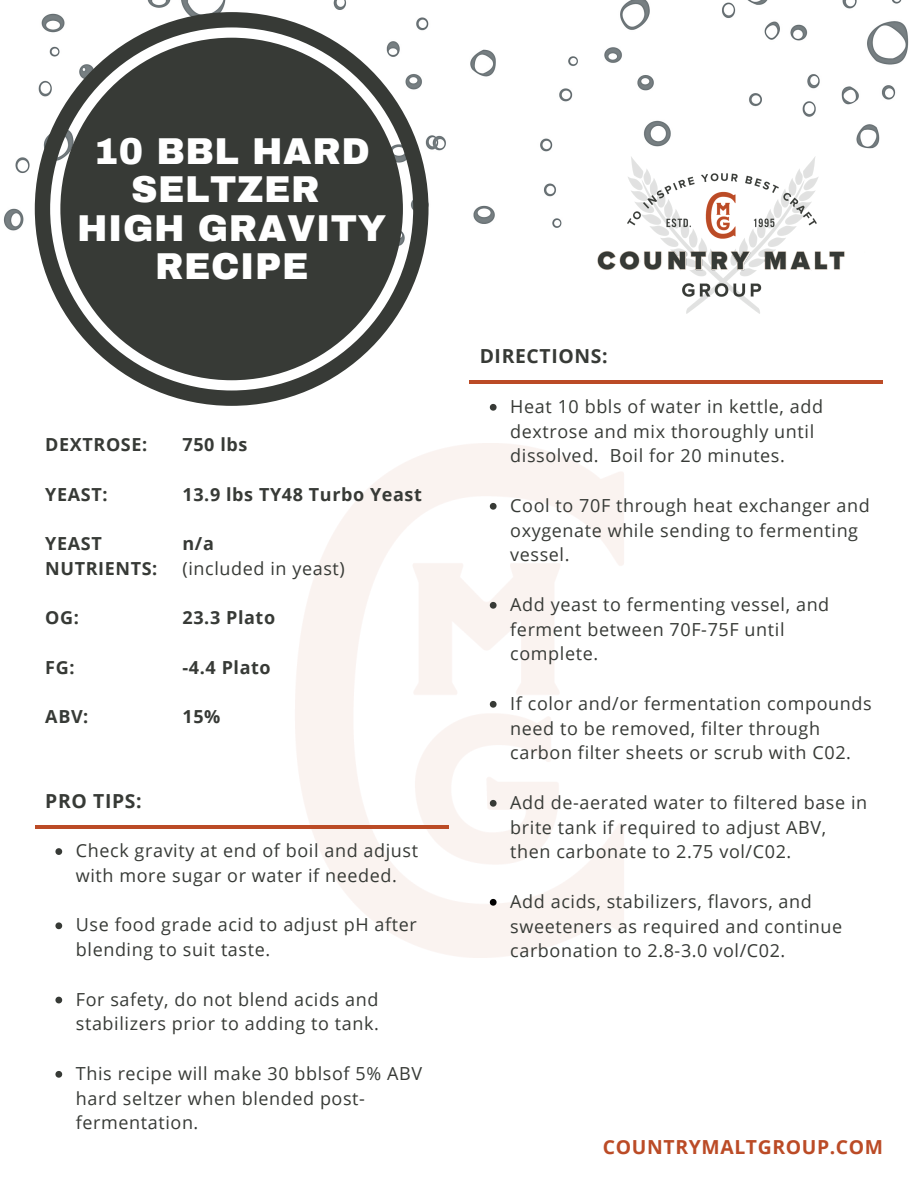
<style>
.page{position:relative;width:918px;height:1188px;background:#fff}
.page>*{position:absolute;margin:0;border:0;box-sizing:border-box;transform-origin:0 0}
.t1{font:900 36.6px/38.2px "Archivo";letter-spacing:.015em;color:#fff;text-align:center}
.t2{font:700 19.35px "Open Sans";letter-spacing:.035em;color:#bb4b26}
.t3{font:700 19.35px "Open Sans";letter-spacing:.035em;color:#373a36}
.t4{font:18px/24.8px "Open Sans";letter-spacing:.035em;color:#373a36}
.t5{font:700 18px "Open Sans";letter-spacing:.035em;color:#373a36}
</style>
<div class="page">
<img style="left:12px;top:0;width:897px;height:209px">
<img style="left:560px;top:134px;width:323px;height:75px">
<img style="left:3px;top:209px;width:842px;height:866px">
<svg style="left:35px;top:12px;width:394px;height:394px"></svg>
<div style="left:60px;top:38px;width:343px;height:342px;background:#373a36;border-radius:50%"></div>
<hr style="left:469px;top:380px;width:414px;height:4px;background:#bb4b26">
<svg style="left:490px;top:404px;width:7px;height:7px"></svg>
<svg style="left:490px;top:503px;width:7px;height:7px"></svg>
<svg style="left:490px;top:602px;width:7px;height:7px"></svg>
<svg style="left:490px;top:701px;width:7px;height:7px"></svg>
<svg style="left:490px;top:800px;width:7px;height:7px"></svg>
<svg style="left:490px;top:899px;width:7px;height:7px"></svg>
<hr style="left:35px;top:825px;width:414px;height:4px;background:#bb4b26">
<svg style="left:55px;top:848px;width:7px;height:7px"></svg>
<svg style="left:55px;top:922px;width:7px;height:7px"></svg>
<svg style="left:55px;top:997px;width:7px;height:6px"></svg>
<svg style="left:55px;top:1071px;width:7px;height:7px"></svg>
<p class="t1" style="left:94px;top:133px;width:278px">10 BBL HARD<br>SELTZER</p>
<p class="t1" style="left:77px;top:209px;width:311px">HIGH GRAVITY<br>RECIPE</p>
<p class="t5" style="left:45px;top:432px;width:103px">DEXTROSE:</p>
<p class="t5" style="left:45px;top:481px;width:64px">YEAST:</p>
<p class="t5" style="left:45px;top:531px;width:58px">YEAST</p>
<p class="t5" style="left:45px;top:556px;width:114px">NUTRIENTS:</p>
<p class="t5" style="left:45px;top:605px;width:35px">OG:</p>
<p class="t5" style="left:45px;top:655px;width:31px">FG:</p>
<p class="t5" style="left:45px;top:704px;width:45px">ABV:</p>
<p class="t5" style="left:183px;top:432px;width:66px">750 lbs</p>
<p class="t5" style="left:183px;top:481px;width:241px">13.9 lbs TY48 Turbo Yeast</p>
<p class="t5" style="left:183px;top:531px;width:33px">n/a</p>
<p class="t4" style="left:183px;top:556px;width:164px">(included in yeast)</p>
<p class="t5" style="left:183px;top:605px;width:94px">23.3 Plato</p>
<p class="t5" style="left:183px;top:655px;width:90px">-4.4 Plato</p>
<p class="t5" style="left:183px;top:704px;width:39px">15%</p>
<p class="t3" style="left:45px;top:787px;width:98px">PRO TIPS:</p>
<p class="t4" style="left:76px;top:838px;width:344px">Check gravity at end of boil and adjust with more sugar or water if needed.</p>
<p class="t4" style="left:76px;top:912px;width:342px">Use food grade acid to adjust pH after blending to suit taste.</p>
<p class="t4" style="left:76px;top:986px;width:305px">For safety, do not blend acids and stabilizers prior to adding to tank.</p>
<p class="t4" style="left:76px;top:1061px;width:348px">This recipe will make 30 bblsof 5% ABV hard seltzer when blended post&shy;fermentation.</p>
<p class="t3" style="left:480px;top:343px;width:129px">DIRECTIONS:</p>
<p class="t4" style="left:510px;top:394px;width:314px">Heat 10 bbls of water in kettle, add dextrose and mix thoroughly until dissolved. Boil for 20 minutes.</p>
<p class="t4" style="left:510px;top:493px;width:361px">Cool to 70F through heat exchanger and oxygenate while sending to fermenting vessel.</p>
<p class="t4" style="left:510px;top:592px;width:321px">Add yeast to fermenting vessel, and ferment between 70F-75F until complete.</p>
<p class="t4" style="left:510px;top:691px;width:363px">If color and/or fermentation compounds need to be removed, filter through carbon filter sheets or scrub with C02.</p>
<p class="t4" style="left:510px;top:790px;width:359px">Add de-aerated water to filtered base in brite tank if required to adjust ABV, then carbonate to 2.75 vol/C02.</p>
<p class="t4" style="left:510px;top:889px;width:334px">Add acids, stabilizers, flavors, and sweeteners as required and continue carbonation to 2.8-3.0 vol/C02.</p>
<p class="t2" style="left:603px;top:1134px;width:282px">COUNTRYMALTGROUP.COM</p>
</div>
